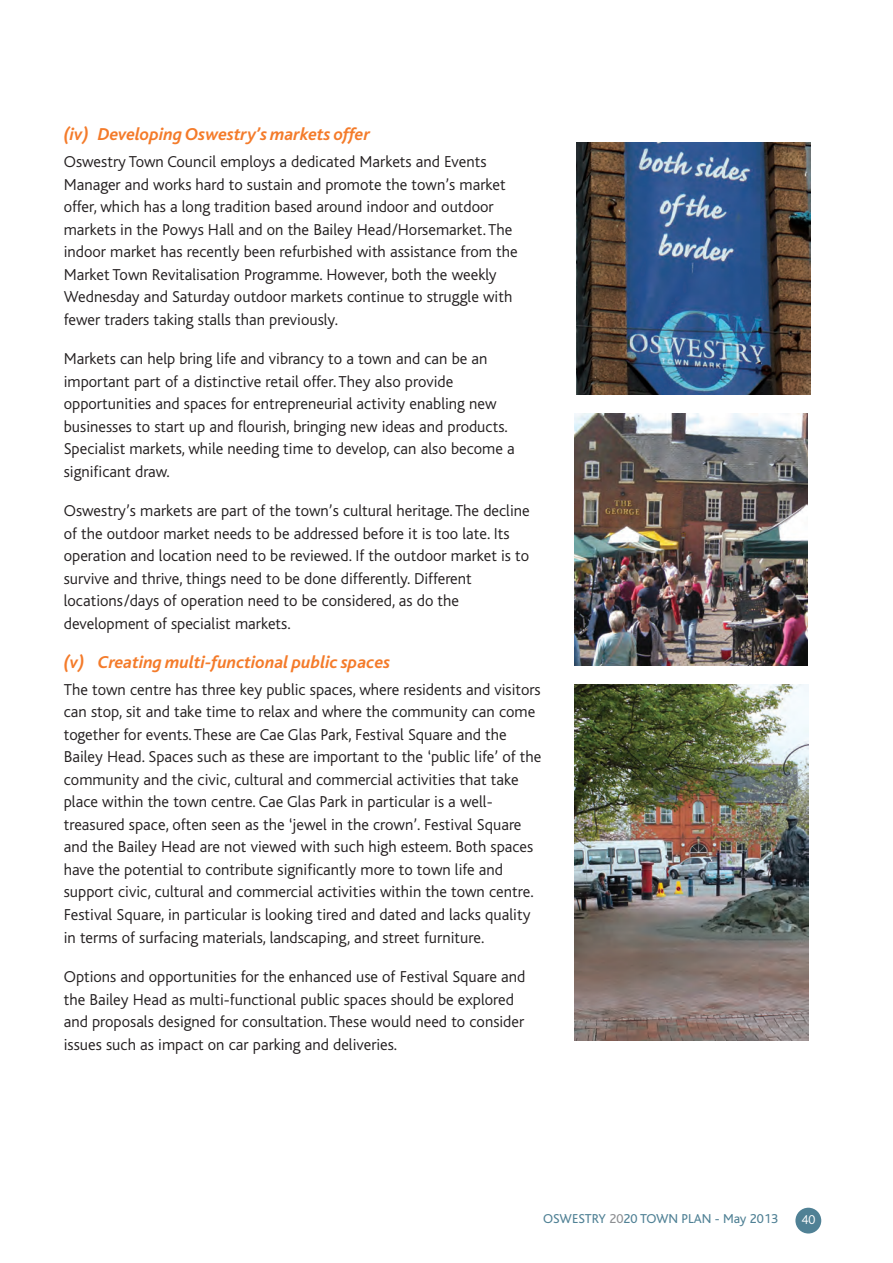
<style>
.page{position:relative;width:893px;height:1263px;background:#fff}
.page>*{position:absolute;margin:0;border:0;box-sizing:border-box;transform-origin:0 0}
.t1{font:italic 700 18px "Bliss";color:#f47b2a}
.t2{font:300 16.5px/22.5px "Bliss";color:#231f20}
.t3{font:13.5px "Bliss";color:#508195}
.t4{font:300 13.5px "Bliss";color:#fff}
.s1{color:#8d8f92}
</style>
<div class="page">
<div style="left:795px;top:1208px;width:26px;height:25px;background:#508195;border-radius:50%"></div>
<img style="left:576px;top:143px;width:234px;height:252px">
<img style="left:575px;top:684px;width:234px;height:356px">
<img style="left:574px;top:413px;width:234px;height:253px">
<p class="t1" style="left:64px;top:128px;width:308px">(iv) Developing Oswestry’s markets offer</p>
<p class="t2" style="left:64px;top:152px;width:455px">Oswestry Town Council employs a dedicated Markets and Events Manager and works hard to sustain and promote the town’s market offer, which has a long tradition based around indoor and outdoor markets in the Powys Hall and on the Bailey Head/Horsemarket. The indoor market has recently been refurbished with assistance from the Market Town Revitalisation Programme. However, both the weekly Wednesday and Saturday outdoor markets continue to struggle with fewer traders taking stalls than previously.</p>
<p class="t2" style="left:64px;top:349px;width:453px">Markets can help bring life and vibrancy to a town and can be an important part of a distinctive retail offer. They also provide opportunities and spaces for entrepreneurial activity enabling new businesses to start up and flourish, bringing new ideas and products.<br>Specialist markets, while needing time to develop, can also become a significant draw.</p>
<p class="t2" style="left:64px;top:501px;width:467px">Oswestry’s markets are part of the town’s cultural heritage. The decline of the outdoor market needs to be addressed before it is too late. Its operation and location need to be reviewed. If the outdoor market is to survive and thrive, things need to be done differently. Different locations/days of operation need to be considered, as do the development of specialist markets.</p>
<p class="t1" style="left:64px;top:655px;width:328px">(v) Creating multi-functional public spaces</p>
<p class="t2" style="left:64px;top:680px;width:479px">The town centre has three key public spaces, where residents and visitors can stop, sit and take time to relax and where the community can come together for events. These are Cae Glas Park, Festival Square and the Bailey Head. Spaces such as these are important to the ‘public life’ of the community and the civic, cultural and commercial activities that take place within the town centre. Cae Glas Park in particular is a well&shy;treasured space, often seen as the ‘jewel in the crown’. Festival Square and the Bailey Head are not viewed with such high esteem. Both spaces have the potential to contribute significantly more to town life and support civic, cultural and commercial activities within the town centre.<br>Festival Square, in particular is looking tired and dated and lacks quality in terms of surfacing materials, landscaping, and street furniture.</p>
<p class="t2" style="left:64px;top:967px;width:463px">Options and opportunities for the enhanced use of Festival Square and the Bailey Head as multi-functional public spaces should be explored and proposals designed for consultation. These would need to consider issues such as impact on car parking and deliveries.</p>
<p class="t3" style="left:543px;top:1214px;width:237px">OSWESTRY <span class="s1">20</span>20 TOWN PLAN - May 2013</p>
<p class="t4" style="left:801px;top:1214px;width:15px">40</p>
</div>
